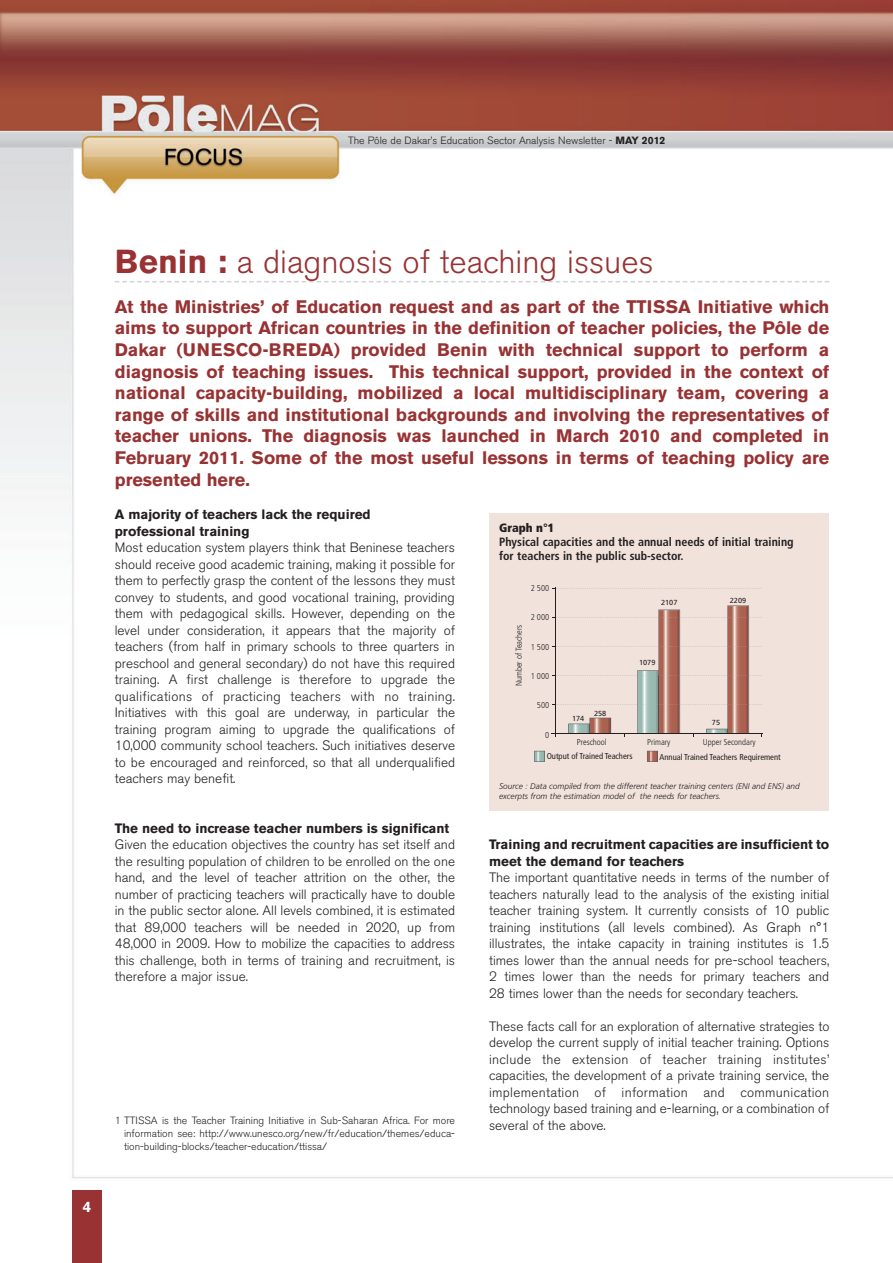
<style>
.page{position:relative;width:893px;height:1263px;background:#fff}
.page>*{position:absolute;margin:0;border:0;box-sizing:border-box;transform-origin:0 0}
.t1{font:300 33px "Akzidenz Grotesk BE";color:#983233}
.t2{font:700 18px/21.6px "Akzidenz Grotesk BE";color:#983233;text-align:justify}
.t3{font:700 15px "Akzidenz Grotesk BE";color:#fff}
.t4{font:300 13.5px/16.5px "Akzidenz Grotesk BE";color:#231f20;text-align:justify}
.t5{font:700 13.5px/16.5px "Akzidenz Grotesk BE";color:#231f20}
.t6{font:700 condensed 12px/14.4px "Frutiger";color:#231f20}
.t7{font:900 condensed 12px "Frutiger";color:#231f20}
.t8{font:300 10.5px/12.6px "Akzidenz Grotesk BE";color:#231f20;text-align:justify}
.t9{font:300 condensed 8.55px "Frutiger";color:#231f20}
.t10{font:condensed 8.55px "Frutiger";color:#231f20}
.t11{font:italic 300 8.25px/9.9px "Frutiger";color:#231f20}
.t12{font:7.35px "Frutiger";color:#231f20}
.s1{font-weight:700}
</style>
<div class="page">
<img style="left:0;top:0;width:892px;height:1191px">
<div style="left:72px;top:1191px;width:30px;height:72px;background:#983233"></div>
<svg style="left:115px;top:281px;width:714px;height:1px"></svg>
<div style="left:489px;top:513px;width:340px;height:298px;background:#f1e3dc"></div>
<hr style="left:551px;top:733px;width:212px;height:1px;background:#231f20">
<hr style="left:555px;top:588px;width:1px;height:149px;background:#231f20">
<svg style="left:553px;top:588px;width:209px;height:1px"></svg>
<svg style="left:647px;top:751px;width:11px;height:11px"></svg>
<svg style="left:534px;top:751px;width:11px;height:11px"></svg>
<svg style="left:553px;top:605px;width:209px;height:131px"></svg>
<p class="t8" style="left:348px;top:135px;width:319px">The Pôle de Dakar’s Education Sector Analysis Newsletter - <span class="s1">MAY 2012</span></p>
<p class="t3" style="left:83px;top:1201px;width:10px">4</p>
<h1 class="t1" style="left:115px;top:249px;width:540px"><span class="s1">Benin :</span> a diagnosis of teaching issues</h1>
<p class="t2" style="left:115px;top:297px;width:716px">At the Ministries’ of Education request and as part of the TTISSA Initiative which aims to support African countries in the definition of teacher policies, the Pôle de Dakar (UNESCO-BREDA) provided Benin with technical support to perform a diagnosis of teaching issues. This technical support, provided in the context of national capacity-building, mobilized a local multidisciplinary team, covering a range of skills and institutional backgrounds and involving the representatives of teacher unions. The diagnosis was launched in March 2010 and completed in February 2011. Some of the most useful lessons in terms of teaching policy are presented here.</p>
<p class="t7" style="left:499px;top:523px;width:56px">Graph n°1</p>
<p class="t6" style="left:499px;top:536px;width:296px">Physical capacities and the annual needs of initial training for teachers in the public sub-sector.</p>
<p class="t5" style="left:115px;top:507px;width:257px">A majority of teachers lack the required professional training</p>
<p class="t4" style="left:115px;top:541px;width:342px">Most education system players think that Beninese teachers should receive good academic training, making it possible for them to perfectly grasp the content of the lessons they must convey to students, and good vocational training, providing them with pedagogical skills. However, depending on the level under consideration, it appears that the majority of teachers (from half in primary schools to three quarters in preschool and general secondary) do not have this required training. A first challenge is therefore to upgrade the qualifications of practicing teachers with no training.<br>Initiatives with this goal are underway, in particular the training program aiming to upgrade the qualifications of 10,000 community school teachers. Such initiatives deserve to be encouraged and reinforced, so that all underqualified teachers may benefit.</p>
<p class="t5" style="left:115px;top:821px;width:336px">The need to increase teacher numbers is significant</p>
<p class="t4" style="left:115px;top:838px;width:342px">Given the education objectives the country has set itself and the resulting population of children to be enrolled on the one hand, and the level of teacher attrition on the other, the number of practicing teachers will practically have to double in the public sector alone. All levels combined, it is estimated that 89,000 teachers will be needed in 2020, up from 48,000 in 2009. How to mobilize the capacities to address this challenge, both in terms of training and recruitment, is therefore a major issue.</p>
<p class="t9" style="left:531px;top:584px;width:20px">2 500</p>
<p class="t9" style="left:531px;top:614px;width:20px">2 000</p>
<p class="t9" style="left:531px;top:643px;width:20px">1 500</p>
<p class="t9" style="left:531px;top:672px;width:20px">1 000</p>
<p class="t9" style="left:537px;top:702px;width:14px">500</p>
<p class="t9" style="left:545px;top:731px;width:6px">0</p>
<p class="t12" style="left:661px;top:600px;width:18px">2107</p>
<p class="t12" style="left:730px;top:597px;width:18px">2209</p>
<p class="t9" style="left:515px;top:686px;width:63px;rotate:-90deg">Number of Teachers</p>
<p class="t12" style="left:639px;top:659px;width:18px">1079</p>
<p class="t12" style="left:594px;top:710px;width:14px">258</p>
<p class="t12" style="left:572px;top:716px;width:14px">174</p>
<p class="t12" style="left:712px;top:720px;width:10px">75</p>
<p class="t9" style="left:647px;top:739px;width:25px">Primary</p>
<p class="t9" style="left:703px;top:739px;width:54px">Upper Secondary</p>
<p class="t9" style="left:577px;top:739px;width:31px">Preschool</p>
<p class="t10" style="left:547px;top:753px;width:87px">Output of Trained Teachers</p>
<p class="t10" style="left:659px;top:753px;width:123px">Annual Trained Teachers Requirement</p>
<p class="t11" style="left:499px;top:782px;width:302px">Source : Data compiled from the different teacher training centers (ENI and ENS) and excerpts from the estimation model of the needs for teachers.</p>
<p class="t5" style="left:489px;top:837px;width:342px">Training and recruitment capacities are insufficient to meet the demand for teachers</p>
<p class="t4" style="left:489px;top:871px;width:342px">The important quantitative needs in terms of the number of teachers naturally lead to the analysis of the existing initial teacher training system. It currently consists of 10 public training institutions (all levels combined). As Graph n°1 illustrates, the intake capacity in training institutes is 1.5 times lower than the annual needs for pre-school teachers, 2 times lower than the needs for primary teachers and 28 times lower than the needs for secondary teachers.</p>
<p class="t4" style="left:489px;top:1019px;width:342px">These facts call for an exploration of alternative strategies to develop the current supply of initial teacher training. Options include the extension of teacher training institutes’ capacities, the development of a private training service, the implementation of information and communication technology based training and e-learning, or a combination of several of the above.</p>
<p class="t8" style="left:124px;top:1116px;width:333px;text-indent:-9px">1 TTISSA is the Teacher Training Initiative in Sub-Saharan Africa. For more information see: http://www.unesco.org/new/fr/education/themes/educa&shy;tion-building-blocks/teacher-education/ttissa/</p>
</div>
